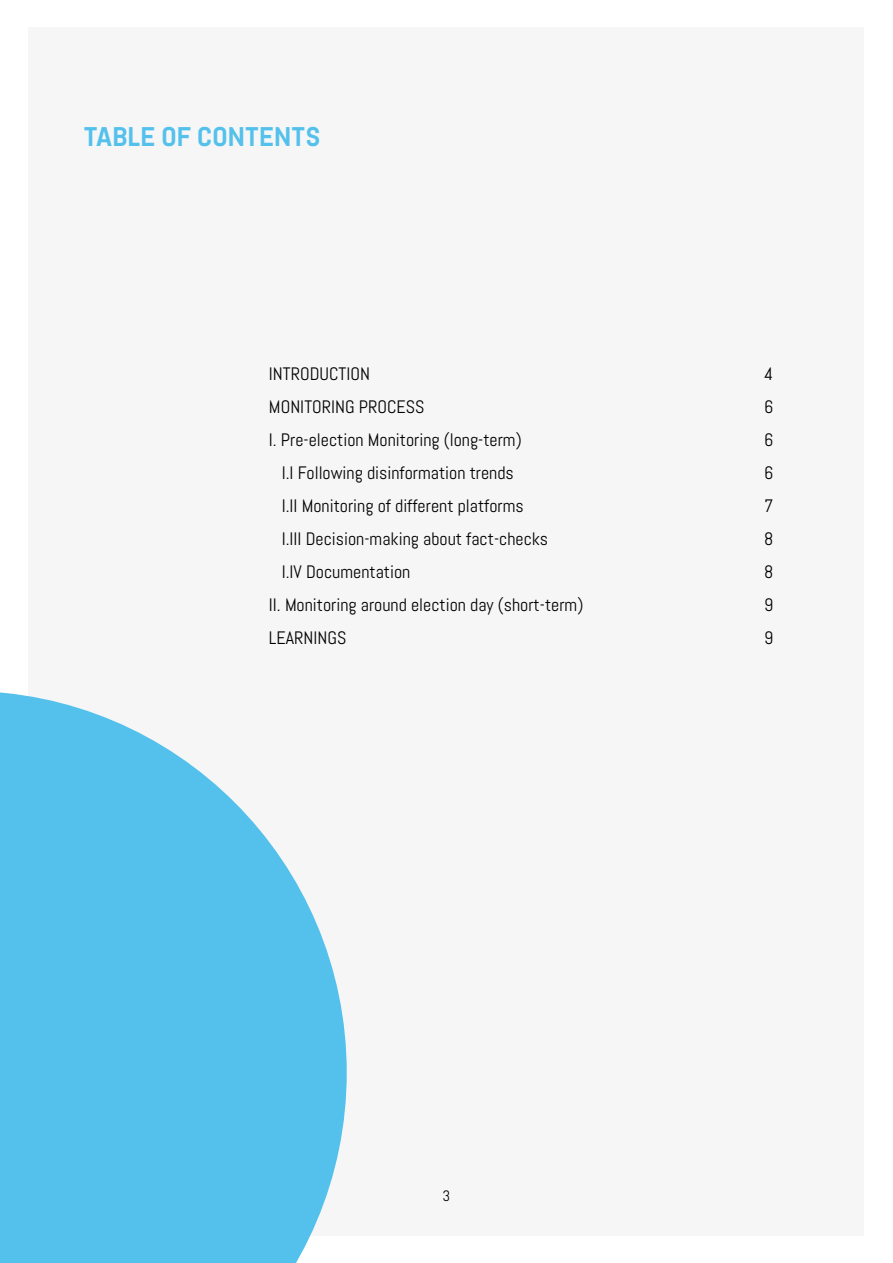
<style>
.page{position:relative;width:893px;height:1263px;background:#fff}
.page>*{position:absolute;margin:0;border:0;box-sizing:border-box;transform-origin:0 0}
.t1{font:700 27px "Abel Pro";letter-spacing:.005em;color:#54c1ec}
.t2{font:18px "Abel";color:#000}
.t3{font:15px "Abel";color:#000}
</style>
<div class="page">
<div style="left:29px;top:27px;width:835px;height:1209px;background:#f6f6f6"></div>
<svg style="left:0;top:692px;width:347px;height:571px;fill:#54c1ec"></svg>
<h1 class="t1" style="left:84px;top:118px;width:238px">TABLE OF CONTENTS</h1>
<p class="t2" style="left:269px;top:362px;width:103px">INTRODUCTION</p>
<p class="t2" style="left:764px;top:362px;width:11px">4</p>
<p class="t2" style="left:269px;top:395px;width:157px">MONITORING PROCESS</p>
<p class="t2" style="left:764px;top:395px;width:11px">6</p>
<p class="t2" style="left:269px;top:428px;width:254px">I. Pre-election Monitoring (long-term)</p>
<p class="t2" style="left:764px;top:428px;width:11px">6</p>
<p class="t2" style="left:282px;top:461px;width:234px">I.I Following disinformation trends</p>
<p class="t2" style="left:764px;top:461px;width:11px">6</p>
<p class="t2" style="left:282px;top:494px;width:244px">I.II Monitoring of different platforms</p>
<p class="t2" style="left:764px;top:494px;width:11px">7</p>
<p class="t2" style="left:282px;top:527px;width:268px">I.III Decision-making about fact-checks</p>
<p class="t2" style="left:764px;top:527px;width:11px">8</p>
<p class="t2" style="left:282px;top:560px;width:130px">I.IV Documentation</p>
<p class="t2" style="left:764px;top:560px;width:11px">8</p>
<p class="t2" style="left:269px;top:593px;width:316px">II. Monitoring around election day (short-term)</p>
<p class="t2" style="left:764px;top:593px;width:11px">9</p>
<p class="t2" style="left:269px;top:626px;width:79px">LEARNINGS</p>
<p class="t2" style="left:764px;top:626px;width:11px">9</p>
<p class="t3" style="left:443px;top:1186px;width:9px">3</p>
</div>
